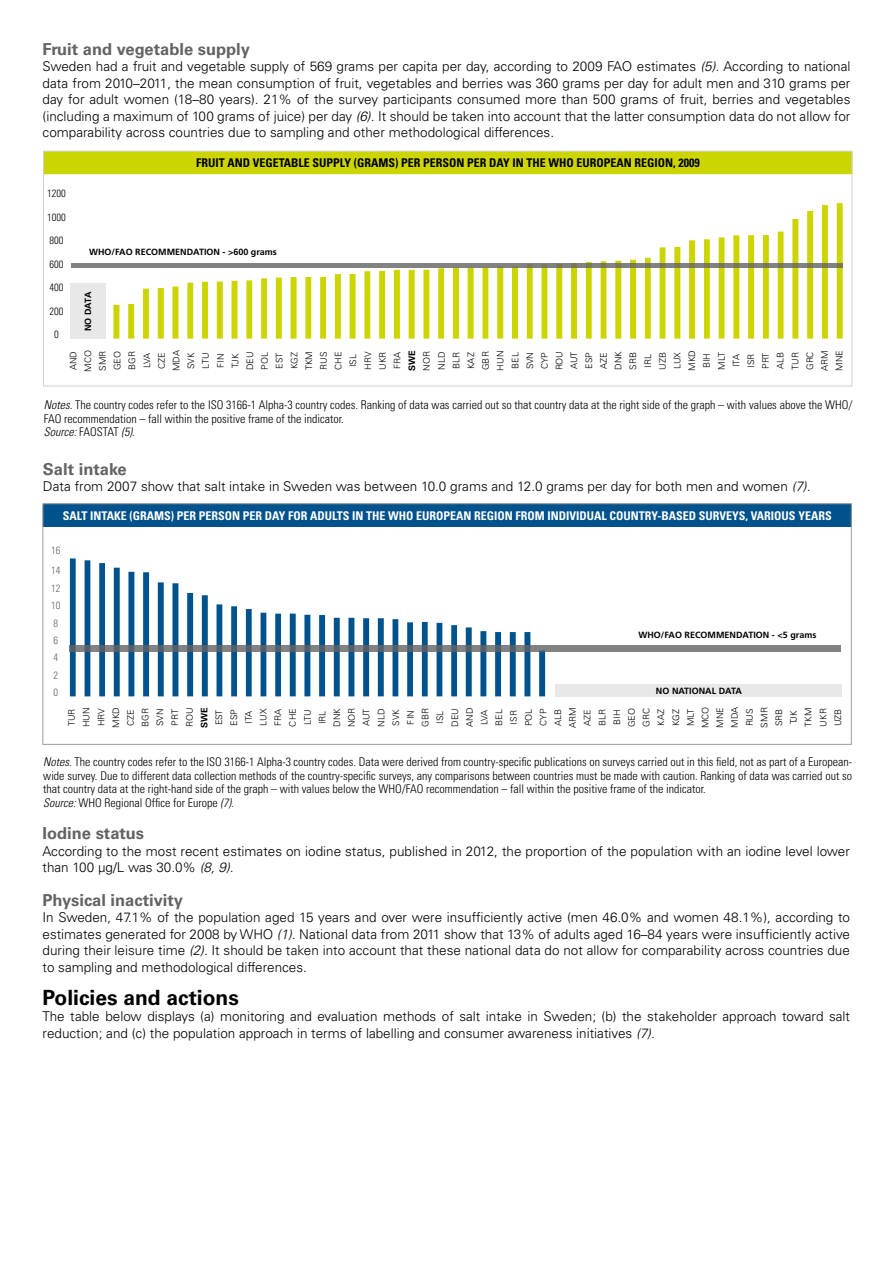
<style>
.page{position:relative;width:893px;height:1263px;background:#fff}
.page>*{position:absolute;margin:0;border:0;box-sizing:border-box;transform-origin:0 0}
.t1{font:700 21px "Univers";color:#000}
.t2{font:700 16.5px "Univers";color:#646363}
.t3{font:300 13.5px/16.5px "Univers";color:#000;text-align:justify}
.t4{font:300 condensed 12px/13.5px "Univers";color:#000}
.t5{font:700 condensed 12px "Univers";color:#fff}
.t6{font:700 condensed 12px "Univers";color:#000}
.t7{font:300 condensed 10.5px "Univers";color:#000}
.t8{font:300 condensed 10.5px/17.4px "Univers";color:#646363}
.t9{font:300 9px/14.7px "Univers";color:#000;text-align:center}
.t10{font:700 9px "Frutiger";color:#000}
.t11{font:700 9px "Univers";color:#000}
.s1{font-style:italic}
</style>
<div class="page">
<div style="left:44px;top:152px;width:808px;height:22px;background:#cdd500"></div>
<svg style="left:852px;top:152px;width:1px;height:22px"></svg>
<div style="left:43px;top:151px;width:809px;height:235px;border:1px solid #d0d0d0"></div>
<svg style="left:113px;top:203px;width:730px;height:136px"></svg>
<svg style="left:71px;top:263px;width:772px;height:5px;fill:#838282"></svg>
<div style="left:70px;top:284px;width:36px;height:55px;background:#e8e8e8"></div>
<div style="left:43px;top:504px;width:808px;height:22px;background:#00528d"></div>
<svg style="left:851px;top:504px;width:1px;height:22px"></svg>
<hr style="left:43px;top:526px;width:808px;height:1px;background:#00528d">
<div style="left:43px;top:503px;width:808px;height:241px;border:1px solid #9d9d9c"></div>
<svg style="left:70px;top:558px;width:475px;height:138px"></svg>
<svg style="left:69px;top:646px;width:772px;height:6px;fill:#838282"></svg>
<div style="left:556px;top:684px;width:286px;height:13px;background:#e8e8e8"></div>
<p class="t2" style="left:43px;top:39px;width:209px">Fruit and vegetable supply</p>
<p class="t3" style="left:43px;top:58px;width:809px">Sweden had a fruit and vegetable supply of 569 grams per capita per day, according to 2009 FAO estimates <span class="s1">(5).</span> According to national data from 2010–2011, the mean consumption of fruit, vegetables and berries was 360 grams per day for adult men and 310 grams per day for adult women (18–80 years). 21% of the survey participants consumed more than 500 grams of fruit, berries and vegetables (including a maximum of 100 grams of juice) per day <span class="s1">(6).</span> It should be taken into account that the latter consumption data do not allow for comparability across countries due to sampling and other methodological differences.</p>
<p class="t7" style="left:47px;top:187px;width:20px">1200</p>
<p class="t7" style="left:47px;top:211px;width:20px">1000</p>
<p class="t7" style="left:49px;top:234px;width:15px">800</p>
<p class="t7" style="left:49px;top:258px;width:15px">600</p>
<p class="t7" style="left:49px;top:281px;width:15px">400</p>
<p class="t7" style="left:49px;top:305px;width:15px">200</p>
<p class="t7" style="left:54px;top:328px;width:6px">0</p>
<p class="t6" style="left:196px;top:155px;width:40px">FRUIT AND</p>
<p class="t6" style="left:253px;top:155px;width:449px">VEGETABLE SUPPLY (GRAMS) PER PERSON PER DAY IN THE WH O EUROPEAN REGION, 2009</p>
<p class="t10" style="left:89px;top:247px;width:189px">WHO/FAO RECOMMENDATION - &gt;600 grams</p>
<p class="t10" style="left:83px;top:331px;width:41px;rotate:-90deg">NO DATA</p>
<p class="t9" style="left:66px;top:372px;width:23px;rotate:-90deg">AND<br>MCO<br>SMR<br>GEO<br>BGR<br>LVA<br>CZE<br>MDA<br>SVK<br>LTU<br>FIN<br>TJK<br>DEU<br>POL<br>EST<br>KGZ<br>TKM<br>RUS<br>CHE<br>ISL<br>HRV<br>UKR<br>FRA</p>
<p class="t11" style="left:407px;top:371px;width:22px;rotate:-90deg">SWE</p>
<p class="t9" style="left:419px;top:371px;width:22px;rotate:-90deg">NOR<br>NLD<br>BLR<br>KAZ<br>GBR<br>HUN<br>BEL<br>SVN<br>CYP<br>ROU<br>AUT<br>ESP<br>AZE<br>DNK<br>SRB<br>IRL<br>UZB<br>LUX<br>MKD<br>BIH<br>MLT<br>ITA<br>ISR<br>PRT<br>ALB<br>TUR<br>GRC<br>ARM<br>MNE</p>
<p class="t4" style="left:44px;top:398px;width:810px"><span class="s1">Notes.</span> The country codes refer to the ISO 3166-1 Alpha-3 country codes. Ranking of data was carried out so that country data at the right side of the graph – with values above the WHO/<br>FAO recommendation – fall within the positive frame of the indicator.<br><span class="s1">Source:</span> FAOSTAT <span class="s1">(5).</span></p>
<p class="t2" style="left:43px;top:459px;width:85px">Salt intake</p>
<p class="t3" style="left:43px;top:478px;width:769px">Data from 2007 show that salt intake in Sweden was between 10.0 grams and 12.0 grams per day for both men and women <span class="s1">(7).</span></p>
<p class="t5" style="left:63px;top:508px;width:770px">SALT INTAKE (GRAMS) PER PERSON PER DAY FOR ADULTS IN THE WH O EUROPEAN REGION FROM INDIVIDUAL COUNTRY-BASED SURVEYS, VARIOUS YEARS</p>
<p class="t8" style="left:51px;top:540px;width:11px;line-height:20.4px">16<br>14</p>
<p class="t8" style="left:51px;top:579px;width:11px">12<br>10<br>8<br>6<br>4<br>2<br>0</p>
<p class="t10" style="left:638px;top:629px;width:179px">WHO/FAO RECOMMENDATION - &lt;5 grams</p>
<p class="t10" style="left:656px;top:685px;width:87px">NO NATIONAL DATA</p>
<p class="t9" style="left:64px;top:728px;width:22px;text-align:left;rotate:-90deg">TUR<br>HUN<br>HRV<br>MKD<br>CZE<br>BGR<br>SVN<br>PRT<br>ROU</p>
<p class="t11" style="left:199px;top:728px;width:22px;rotate:-90deg">SWE</p>
<p class="t9" style="left:212px;top:728px;width:23px;rotate:-90deg">EST<br>ESP<br>ITA<br>LUX<br>FRA<br>CHE<br>LTU<br>IRL<br>DNK<br>NOR<br>AUT<br>NLD<br>SVK<br>FIN<br>GBR<br>ISL<br>DEU<br>AND<br>LVA<br>BEL<br>ISR<br>POL<br>CYP<br>ALB<br>ARM<br>AZE<br>BLR<br>BIH<br>GEO<br>GRC<br>KAZ<br>KGZ<br>MLT<br>MCO<br>MNE<br>MDA<br>RUS<br>SMR<br>SRB<br>TJK<br>TKM<br>UKR<br>UZB</p>
<p class="t4" style="left:43px;top:755px;width:810px"><span class="s1">Notes.</span> The country codes refer to the ISO 3166-1 Alpha-3 country codes. Data were derived from country-specific publications on surveys carried out in this field, not as part of a European&shy;wide survey. Due to different data collection methods of the country-specific surveys, any comparisons between countries must be made with caution. Ranking of data was carried out so that country data at the right-hand side of the graph – with values below the WHO/FAO recommendation – fall within the positive frame of the indicator.<br><span class="s1">Source:</span> WHO Regional Office for Europe <span class="s1">(7).</span></p>
<p class="t2" style="left:43px;top:824px;width:103px">Iodine status</p>
<p class="t3" style="left:43px;top:843px;width:809px">According to the most recent estimates on iodine status, published in 2012, the proportion of the population with an iodine level lower than 100 µg/L was 30.0% <span class="s1">(8, 9).</span></p>
<p class="t2" style="left:43px;top:890px;width:142px">Physical inactivity</p>
<p class="t3" style="left:43px;top:909px;width:809px">In Sweden, 47.1% of the population aged 15 years and over were insufficiently active (men 46.0% and women 48.1%), according to estimates generated for 2008 by WHO <span class="s1">(1).</span> National data from 2011 show that 13% of adults aged 16–84 years were insufficiently active during their leisure time <span class="s1">(2).</span> It should be taken into account that these national data do not allow for comparability across countries due to sampling and methodological differences.</p>
<h1 class="t1" style="left:43px;top:985px;width:198px">Policies and actions</h1>
<p class="t3" style="left:43px;top:1008px;width:809px">The table below displays (a) monitoring and evaluation methods of salt intake in Sweden; (b) the stakeholder approach toward salt reduction; and (c) the population approach in terms of labelling and consumer awareness initiatives <span class="s1">(7).</span></p>
</div>
